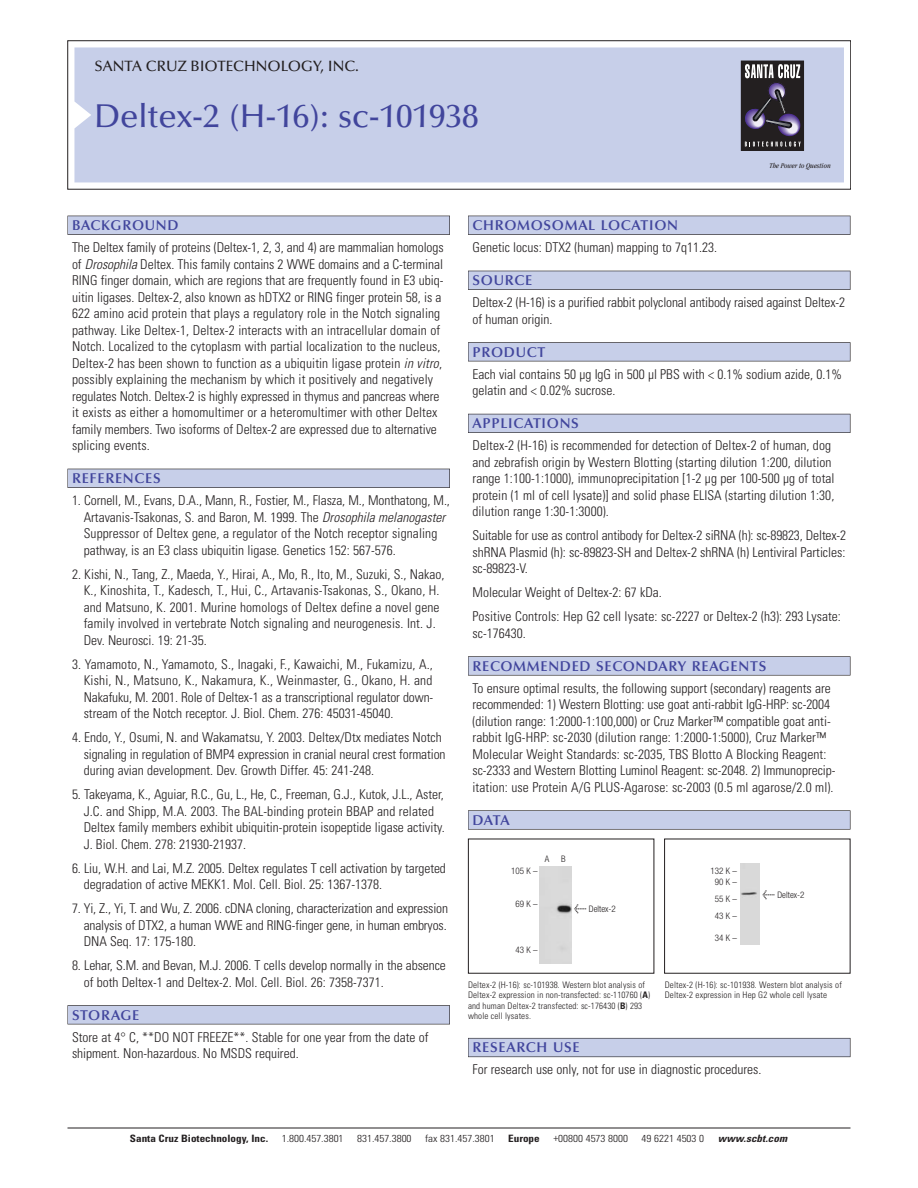
<style>
.page{position:relative;width:918px;height:1188px;background:#fff}
.page>*{position:absolute;margin:0;border:0;box-sizing:border-box;transform-origin:0 0}
.t1{font:500 33px "Optima";color:#41459c}
.t2{font:500 15px "Optima";color:#231f20}
.t3{font:600 14.25px "Optima";letter-spacing:.05em;color:#41459c}
.t4{font:300 condensed 13.5px/16.5px "Univers";color:#231f20}
.t5{font:300 condensed 10.2px "Univers";color:#231f20;scale:1.1 1}
.t6{font:700 condensed 10.2px "Univers";color:#231f20;scale:1.1 1}
.t7{font:italic 700 condensed 10.2px "Univers";color:#231f20;scale:1.1 1}
.t8{font:300 condensed 9px/10.5px "Univers";letter-spacing:.015em;color:#231f20}
.t9{font:300 condensed 9px/11.6px "Helvetica Neue";color:#231f20;text-align:center}
.t10{font:italic condensed 7.5px "Garamond";color:#231f20}
.s1{font-style:italic}
.s2{font-family:"Meta Plus";font-weight:400;font-stretch:normal;font-size:10.5px}
.s3{font-weight:700}
</style>
<div class="page">
<div style="left:74px;top:47px;width:770px;height:135px;background:#c7cfe9"></div>
<div style="left:741px;top:61px;width:62px;height:89px;background:#231f20"></div>
<div style="left:741px;top:61px;width:63px;height:90px;border:1px solid #231f20"></div>
<svg style="left:741px;top:64px;width:64px;height:83px"></svg>
<div style="left:68px;top:216px;width:382px;height:19px;background:#64636a"></div>
<div style="left:68px;top:216px;width:381px;height:18px;background:#c7cfe9"></div>
<div style="left:68px;top:469px;width:382px;height:19px;background:#62626a"></div>
<div style="left:68px;top:469px;width:381px;height:18px;background:#c7cfe9"></div>
<div style="left:68px;top:1005px;width:382px;height:19px;background:#67666b"></div>
<div style="left:68px;top:1006px;width:381px;height:18px;background:#c7cfe9"></div>
<div style="left:468px;top:216px;width:382px;height:19px;background:#64636a"></div>
<div style="left:468px;top:216px;width:382px;height:18px;background:#c7cfe9"></div>
<div style="left:468px;top:271px;width:382px;height:19px;background:#62626a"></div>
<div style="left:468px;top:271px;width:382px;height:18px;background:#c7cfe9"></div>
<div style="left:468px;top:342px;width:382px;height:19px;background:#67666b"></div>
<div style="left:468px;top:343px;width:382px;height:18px;background:#c7cfe9"></div>
<div style="left:468px;top:414px;width:382px;height:19px;background:#63646e"></div>
<div style="left:468px;top:414px;width:382px;height:18px;background:#c7cfe9"></div>
<svg style="left:468px;top:656px;width:382px;height:20px"></svg>
<div style="left:468px;top:657px;width:382px;height:18px;background:#c7cfe9"></div>
<div style="left:468px;top:810px;width:382px;height:20px;background:#7a7879"></div>
<div style="left:468px;top:811px;width:382px;height:18px;background:#c7cfe9"></div>
<div style="left:468px;top:1038px;width:382px;height:19px;background:#70727f"></div>
<div style="left:468px;top:1039px;width:382px;height:18px;background:#c7cfe9"></div>
<hr style="left:68px;top:1128px;width:782px;height:1px;background:#231f20">
<div style="left:468px;top:839px;width:186px;height:135px;border:1px solid #231f20"></div>
<div style="left:664px;top:839px;width:186px;height:135px;border:1px solid #231f20"></div>
<div style="left:540px;top:867px;width:32px;height:97px;background:#d9d9d9"></div>
<div style="left:740px;top:864px;width:19px;height:80px;background:#d9d9d9"></div>
<p class="t2" style="left:94px;top:60px;width:266px">SANTA CRUZ BIOTECHNOLOGY, INC.</p>
<h1 class="t1" style="left:94px;top:102px;width:386px">Deltex-2 (H-16): sc-101938</h1>
<p class="t10" style="left:769px;top:163px;width:63px">The Power to Question</p>
<p class="t3" style="left:72px;top:219px;width:108px">BACKGROUND</p>
<p class="t4" style="left:72px;top:240px;width:373px">The Deltex family of proteins (Deltex-1, 2, 3, and 4) are mammalian homologs of <span class="s1">Drosophila</span>Deltex. This family contains 2 WWE domains and a C-terminal RING finger domain, which are regions that are frequently found in E3 ubiq&shy;uitin ligases. Deltex-2, also known as hDTX2 or RING finger protein 58, is a 622 amino acid protein that plays a regulatory role in the Notch signaling pathway. Like Deltex-1, Deltex-2 interacts with an intracellular domain of Notch. Localized to the cytoplasm with partial localization to the nucleus, Deltex-2 has been shown to function as a ubiquitin ligase protein <span class="s1">in vitro</span>, possibly explaining the mechanism by which it positively and negatively regulates Notch. Deltex-2 is highly expressed in thymus and pancreas where it exists as either a homomultimer or a heteromultimer with other Deltex family members. Two isoforms of Deltex-2 are expressed due to alternative splicing events.</p>
<p class="t3" style="left:72px;top:472px;width:90px">REFERENCES</p>
<p class="t4" style="left:84px;top:493px;width:368px;text-indent:-12px">1. Cornell, M., Evans, D.A., Mann, R., Fostier, M., Flasza, M., Monthatong, M., Artavanis-Tsakonas, S. and Baron, M. 1999. The <span class="s1">Drosophila melanogaster </span>Suppressor of Deltex gene, a regulator of the Notch receptor signaling pathway, is an E3 class ubiquitin ligase. Genetics 152: 567-576.</p>
<p class="t4" style="left:84px;top:567px;width:362px;text-indent:-12px">2. Kishi, N., Tang, Z., Maeda, Y., Hirai, A., Mo, R., Ito, M., Suzuki, S., Nakao, K., Kinoshita, T., Kadesch, T., Hui, C., Artavanis-Tsakonas, S., Okano, H. and Matsuno, K. 2001. Murine homologs of Deltex define a novel gene family involved in vertebrate Notch signaling and neurogenesis. Int. J.<br>Dev. Neurosci. 19: 21-35.</p>
<p class="t4" style="left:84px;top:657px;width:351px;text-align:justify;text-indent:-12px">3. Yamamoto, N., Yamamoto, S., Inagaki, F., Kawaichi, M., Fukamizu, A., Kishi, N., Matsuno, K., Nakamura, K., Weinmaster, G., Okano, H. and Nakafuku, M. 2001. Role of Deltex-1 as a transcriptional regulator down&shy;stream of the Notch receptor. J. Biol. Chem. 276: 45031-45040.</p>
<p class="t4" style="left:84px;top:730px;width:363px;text-indent:-12px">4. Endo, Y., Osumi, N. and Wakamatsu, Y. 2003. Deltex/Dtx mediates Notch signaling in regulation of BMP4 expression in cranial neural crest formation during avian development. Dev. Growth Differ. 45: 241-248.</p>
<p class="t4" style="left:84px;top:787px;width:363px;text-indent:-12px">5. Takeyama, K., Aguiar, R.C., Gu, L., He, C., Freeman, G.J., Kutok, J.L., Aster, J.C. and Shipp, M.A. 2003. The BAL-binding protein BBAP and related Deltex family members exhibit ubiquitin-protein isopeptide ligase activity.<br>J. Biol. Chem. 278: 21930-21937.</p>
<p class="t4" style="left:84px;top:861px;width:364px;text-indent:-12px">6. Liu, W.H. and Lai, M.Z. 2005. Deltex regulates T cell activation by targeted degradation of active MEKK1. Mol. Cell. Biol. 25: 1367-1378.</p>
<p class="t4" style="left:84px;top:901px;width:366px;text-align:justify;text-indent:-12px">7. Yi, Z., Yi, T. and Wu, Z. 2006. cDNA cloning, characterization and expression analysis of DTX2, a human WWE and RING-finger gene, in human embryos.<br>DNA Seq. 17: 175-180.</p>
<p class="t4" style="left:84px;top:958px;width:364px;text-indent:-12px">8. Lehar, S.M. and Bevan, M.J. 2006. T cells develop normally in the absence of both Deltex-1 and Deltex-2. Mol. Cell. Biol. 26: 7358-7371.</p>
<p class="t3" style="left:72px;top:1009px;width:69px">STORAGE</p>
<p class="t4" style="left:72px;top:1030px;width:358px">Store at 4° C, **DO NOT FREEZE**. Stable for one year from the date of shipment. Non-hazardous. No MSDS required.</p>
<p class="t3" style="left:473px;top:219px;width:207px">CHROMOSOMAL LOCATION</p>
<p class="t4" style="left:473px;top:240px;width:246px">Genetic locus: DTX2 (human) mapping to 7q11.23.</p>
<p class="t3" style="left:473px;top:274px;width:61px">SOURCE</p>
<p class="t4" style="left:473px;top:295px;width:374px">Deltex-2 (H-16) is a purified rabbit polyclonal antibody raised against Deltex-2 of human origin.</p>
<p class="t3" style="left:473px;top:346px;width:74px">PRODUCT</p>
<p class="t4" style="left:473px;top:367px;width:371px">Each vial contains 50 µg IgG in 500 µl PBS with &lt; 0.1% sodium azide, 0.1% gelatin and &lt; 0.02% sucrose.</p>
<p class="t3" style="left:473px;top:417px;width:108px">APPLICATIONS</p>
<p class="t4" style="left:473px;top:439px;width:363px">Deltex-2 (H-16) is recommended for detection of Deltex-2 of human, dog and zebrafish origin by Western Blotting (starting dilution 1:200, dilution range 1:100-1:1000), immunoprecipitation [1-2 µg per 100-500 µg of total protein (1 ml of cell lysate)] and solid phase ELISA (starting dilution 1:30, dilution range 1:30-1:3000).</p>
<p class="t4" style="left:473px;top:529px;width:375px;text-align:justify">Suitable for use as control antibody for Deltex-2 siRNA (h): sc-89823, Deltex-2 shRNA Plasmid (h): sc-89823-SH and Deltex-2 shRNA (h) Lentiviral Particles: sc-89823-V.</p>
<p class="t4" style="left:473px;top:582px;width:370px;line-height:24px">Molecular Weight of Deltex-2: 67 kDa.<br>Positive Controls: Hep G2 cell lysate: sc-2227 or Deltex-2 (h3): 293 Lysate:</p>
<p class="t4" style="left:473px;top:626px;width:55px">sc-176430.</p>
<p class="t3" style="left:473px;top:660px;width:295px">RECOMMENDED SECONDARY REAGENTS</p>
<p class="t4" style="left:473px;top:681px;width:364px">To ensure optimal results, the following support (secondary) reagents are recommended: 1) Western Blotting: use goat anti-rabbit IgG-HRP: sc-2004 (dilution range: 1:2000-1:100,000) or Cruz Marker™ compatible goat anti&shy;rabbit IgG-HRP: sc-2030 (dilution range: 1:2000-1:5000), Cruz Marker™ Molecular Weight Standards: sc-2035, TBS Blotto A Blocking Reagent: sc-2333 and Western Blotting Luminol Reagent: sc-2048. 2) Immunoprecip&shy;itation: use Protein A/G PLUS-Agarose: sc-2003 (0.5 ml agarose/2.0 ml).</p>
<p class="t3" style="left:473px;top:814px;width:39px">DATA</p>
<p class="t9" style="left:545px;top:854px;width:6px">A</p>
<p class="t9" style="left:561px;top:854px;width:6px">B</p>
<p class="t9" style="left:511px;top:866px;width:28px">105 K –</p>
<p class="t9" style="left:516px;top:898px;width:24px">69 K –</p>
<p class="t9" style="left:516px;top:945px;width:24px">43 K –</p>
<p class="t9" style="left:574px;top:904px;width:43px"><span class="s2">&lt;</span> Deltex-2</p>
<p class="t9" style="left:710px;top:866px;width:28px">132 K –<br>90 K –</p>
<p class="t9" style="left:715px;top:891px;width:24px;line-height:17px;text-align:left">55 K –<br>43 K –</p>
<p class="t9" style="left:715px;top:933px;width:24px">34 K –</p>
<p class="t9" style="left:763px;top:890px;width:44px"><span class="s2">&lt;</span> Deltex-2</p>
<p class="t8" style="left:468px;top:980px;width:184px">Deltex-2 (H-16): sc-101938. Western blot analysis of Deltex-2 expression in non-transfected: sc-110760 (<span class="s3">A</span>) and human Deltex-2 transfected: sc-176430 (<span class="s3">B</span>) 293 whole cell lysates.</p>
<p class="t8" style="left:665px;top:980px;width:178px">Deltex-2 (H-16): sc-101938. Western blot analysis of<br>Deltex-2 expression in Hep G2 whole cell lysate</p>
<p class="t3" style="left:473px;top:1042px;width:109px">RESEARCH USE</p>
<p class="t4" style="left:473px;top:1063px;width:290px">For research use only, not for use in diagnostic procedures.</p>
<p class="t6" style="left:130px;top:1135px;width:127px">Santa Cruz Biotechnology, Inc.</p>
<p class="t5" style="left:282px;top:1135px;width:58px">1.800.457.3801</p>
<p class="t5" style="left:357px;top:1135px;width:51px">831.457.3800</p>
<p class="t5" style="left:425px;top:1135px;width:65px">fax 831.457.3801</p>
<p class="t6" style="left:508px;top:1135px;width:30px">Europe</p>
<p class="t5" style="left:553px;top:1135px;width:69px">+00800 4573 8000</p>
<p class="t5" style="left:642px;top:1135px;width:58px">49 6221 4503 0</p>
<p class="t7" style="left:718px;top:1135px;width:67px">www.scbt.com</p>
</div>
